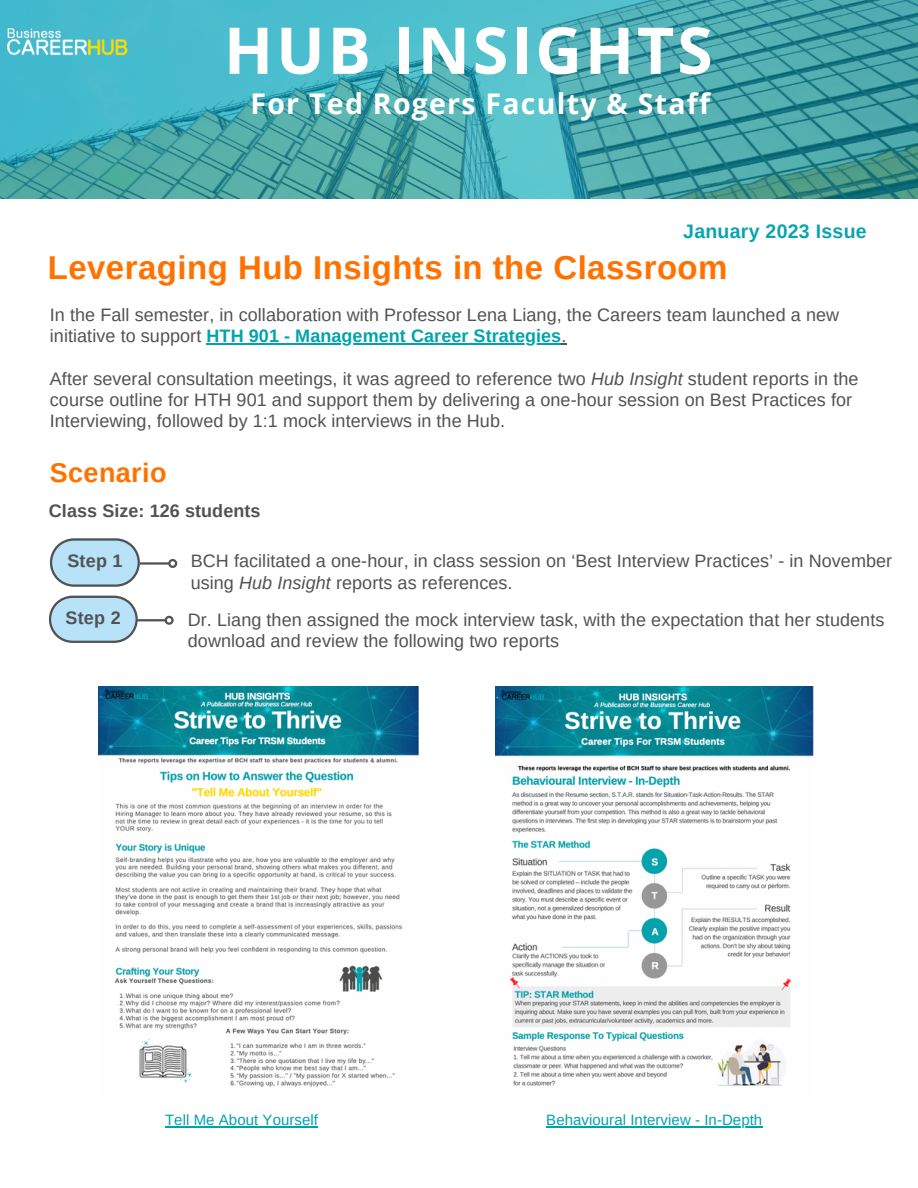
<style>
.page{position:relative;width:918px;height:1188px;background:#fff}
.page>*{position:absolute;margin:0;border:0;box-sizing:border-box;transform-origin:0 0}
.t1{font:700 64.5px "Open Sans";letter-spacing:.045em;color:#fff}
.t2{font:700 33px "Arimo";letter-spacing:.015em;color:#ff7200}
.t3{font:700 28.5px "Open Sans";letter-spacing:.045em;color:#fff}
.t4{font:700 27px "Arimo";letter-spacing:.015em;color:#ff7200}
.t5{font:700 19.5px "Arimo";letter-spacing:.015em;color:#09a3ae}
.t6{font:18px/21.3px "Arimo";letter-spacing:.005em;color:#515254}
.t7{font:700 18px "Arimo";letter-spacing:.005em;color:#515254}
.t8{font:15px "Arimo";letter-spacing:.005em;color:#00a3ad}
.s1{font-weight:700;color:#00a3ad}
.s2{font-style:italic}
</style>
<div class="page">
<hr style="left:546px;top:1127px;width:216px;height:1px;background:#00a3ad">
<hr style="left:207px;top:343px;width:354px;height:1px;background:#00a3ad">
<hr style="left:165px;top:1127px;width:153px;height:1px;background:#00a3ad">
<svg style="left:0;top:0;width:918px;height:199px;background:#46aab1"></svg>
<img style="left:4px;top:25px;width:136px;height:34px">
<hr style="left:132px;top:562px;width:37px;height:3px;background:#515254">
<svg style="left:167px;top:559px;width:11px;height:9px"></svg>
<svg style="left:50px;top:538px;width:90px;height:49px;background:#b3d4e4"></svg>
<hr style="left:129px;top:619px;width:36px;height:2px;background:#515254">
<svg style="left:163px;top:615px;width:11px;height:10px"></svg>
<svg style="left:49px;top:596px;width:89px;height:47px;background:#b2d4e4"></svg>
<img style="left:99px;top:686px;width:319px;height:401px">
<img style="left:495px;top:686px;width:319px;height:400px">
<p class="t1" style="left:224px;top:5px;width:490px">HUB INSIGHTS</p>
<p class="t3" style="left:251px;top:84px;width:461px">For Ted Rogers Faculty &amp; Staff</p>
<p class="t5" style="left:683px;top:220px;width:185px">January 2023 Issue</p>
<h1 class="t2" style="left:48px;top:249px;width:681px">Leveraging Hub Insights in the Classroom</h1>
<p class="t6" style="left:50px;top:304px;width:791px">In the Fall semester, in collaboration with Professor Lena Liang, the Careers team launched a new initiative to support <span class="s1">HTH 901 - Management Career Strategies</span>.</p>
<p class="t6" style="left:50px;top:368px;width:810px">After several consultation meetings, it was agreed to reference two <span class="s2">Hub Insight</span> student reports in the course outline for HTH 901 and support them by delivering a one-hour session on Best Practices for<br>Interviewing, followed by 1:1 mock interviews in the Hub.</p>
<h2 class="t4" style="left:50px;top:458px;width:118px">Scenario</h2>
<p class="t7" style="left:49px;top:500px;width:213px">Class Size: 126 students</p>
<p class="t7" style="left:67px;top:550px;width:57px">Step 1</p>
<p class="t6" style="left:191px;top:551px;width:703px">BCH facilitated a one-hour, in class session on ‘Best Interview Practices’ - in November using <span class="s2">Hub Insight</span> reports as references.</p>
<p class="t6" style="left:188px;top:609px;width:698px">Dr. Liang then assigned the mock interview task, with the expectation that her students download and review the following two reports</p>
<p class="t7" style="left:65px;top:608px;width:57px">Step 2</p>
<p class="t8" style="left:165px;top:1112px;width:154px">Tell Me About Yourself</p>
<p class="t8" style="left:546px;top:1112px;width:218px">Behavioural Interview - In-Depth</p>
</div>
